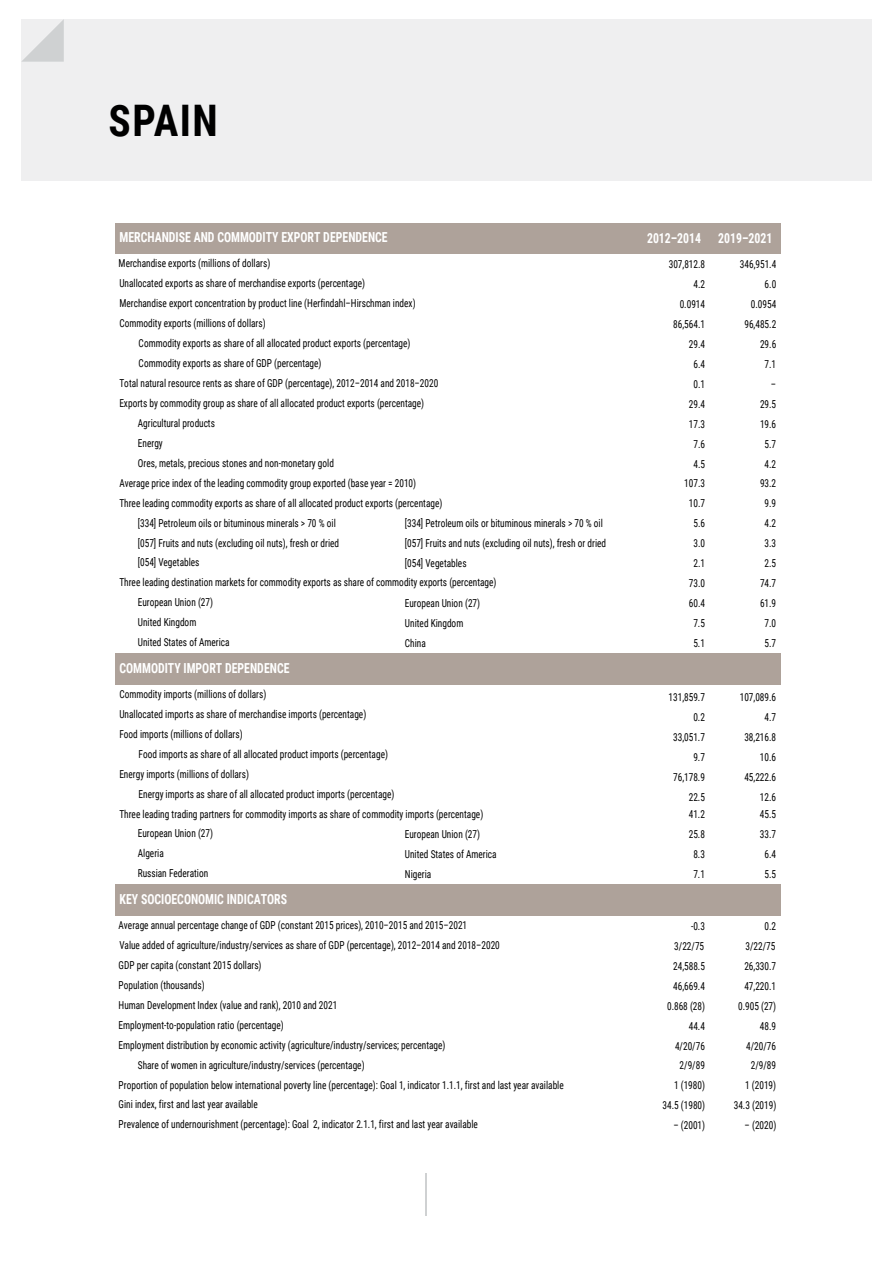
<style>
.page{position:relative;width:893px;height:1263px;background:#fff}
.page>*{position:absolute;margin:0;border:0;box-sizing:border-box;transform-origin:0 0}
.t1{font:700 43.5px "Roboto Condensed";letter-spacing:.035em;color:#000;scale:.95 1}
.t2{font:700 13.8px "Roboto Condensed";color:#fff;scale:.85 1}
.t3{font:10.95px/20px "Roboto Condensed";color:#000;scale:.85 1}
</style>
<div class="page">
<div style="left:425px;top:1174px;width:43px;height:42px;background:linear-gradient(to bottom,#fff,#fff)"></div>
<div style="left:21px;top:19px;width:851px;height:162px;background:#efeff0"></div>
<svg style="left:22px;top:19px;width:42px;height:43px"></svg>
<div style="left:115px;top:223px;width:665px;height:31px;background:#aea29a"></div>
<div style="left:115px;top:653px;width:665px;height:32px;background:#aea29a"></div>
<div style="left:115px;top:884px;width:665px;height:32px;background:#aea29a"></div>
<div style="left:428px;top:1173px;width:44px;height:45px;background:#fff"></div>
<h1 class="t1" style="left:109px;top:90px;width:116px">SPAIN</h1>
<p class="t2" style="left:120px;top:228px;width:317px">MERCHANDISE AND COMMODITY EXPORT DEPENDENCE</p>
<p class="t2" style="left:647px;top:229px;width:149px">2012–2014 2019–2021</p>
<p class="t3" style="left:669px;top:254px;width:44px">307,812.8</p>
<p class="t3" style="left:740px;top:254px;width:44px">346,951.4</p>
<p class="t3" style="left:693px;top:274px;width:15px">4.2</p>
<p class="t3" style="left:765px;top:274px;width:15px">6.0</p>
<p class="t3" style="left:680px;top:294px;width:31px">0.0914</p>
<p class="t3" style="left:751px;top:294px;width:31px">0.0954</p>
<p class="t3" style="left:673px;top:314px;width:39px">86,564.1</p>
<p class="t3" style="left:744px;top:314px;width:39px">96,485.2</p>
<p class="t3" style="left:689px;top:334px;width:21px">29.4</p>
<p class="t3" style="left:760px;top:334px;width:21px">29.6</p>
<p class="t3" style="left:693px;top:354px;width:15px">6.4</p>
<p class="t3" style="left:765px;top:354px;width:15px">7.1</p>
<p class="t3" style="left:693px;top:373px;width:15px">0.1</p>
<p class="t3" style="left:771px;top:373px;width:8px">–</p>
<p class="t3" style="left:689px;top:393px;width:21px">29.4</p>
<p class="t3" style="left:760px;top:393px;width:21px">29.5</p>
<p class="t3" style="left:689px;top:413px;width:21px">17.3</p>
<p class="t3" style="left:760px;top:413px;width:21px">19.6</p>
<p class="t3" style="left:693px;top:433px;width:15px">7.6</p>
<p class="t3" style="left:765px;top:433px;width:15px">5.7</p>
<p class="t3" style="left:693px;top:453px;width:15px">4.5</p>
<p class="t3" style="left:765px;top:453px;width:15px">4.2</p>
<p class="t3" style="left:684px;top:473px;width:26px">107.3</p>
<p class="t3" style="left:760px;top:473px;width:21px">93.2</p>
<p class="t3" style="left:689px;top:493px;width:21px">10.7</p>
<p class="t3" style="left:765px;top:493px;width:15px">9.9</p>
<p class="t3" style="left:119px;top:253px;width:180px">Merchandise exports (millions of dollars)</p>
<p class="t3" style="left:119px;top:273px;width:291px">Unallocated exports as share of merchandise exports (percentage)</p>
<p class="t3" style="left:119px;top:293px;width:350px">Merchandise export concentration by product line (Herfindahl–Hirschman index)</p>
<p class="t3" style="left:119px;top:313px;width:174px">Commodity exports (millions of dollars)</p>
<p class="t3" style="left:139px;top:333px;width:321px">Commodity exports as share of all allocated product exports (percentage)</p>
<p class="t3" style="left:139px;top:353px;width:217px">Commodity exports as share of GDP (percentage)</p>
<p class="t3" style="left:119px;top:373px;width:377px">Total natural resource rents as share of GDP (percentage), 2012–2014 and 2018–2020</p>
<p class="t3" style="left:138px;top:413px;width:92px">Agricultural products</p>
<p class="t3" style="left:119px;top:393px;width:360px">Exports by commodity group as share of all allocated product exports (percentage)</p>
<p class="t3" style="left:138px;top:433px;width:232px">Energy<br>Ores, metals, precious stones and non-monetary gold</p>
<p class="t3" style="left:119px;top:472px;width:351px">Average price index of the leading commodity group exported (base year = 2010)</p>
<p class="t3" style="left:138px;top:492px;width:360px;text-indent:-18px">Three leading commodity exports as share of all allocated product exports (percentage) [334] Petroleum oils or bituminous minerals &gt; 70 % oil<br>[057] Fruits and nuts (excluding oil nuts), fresh or dried<br>[054] Vegetables</p>
<p class="t3" style="left:138px;top:592px;width:109px">European Union (27)<br>United Kingdom<br>United States of America</p>
<p class="t3" style="left:405px;top:513px;width:234px">[334] Petroleum oils or bituminous minerals &gt; 70 % oil</p>
<p class="t3" style="left:693px;top:513px;width:15px">5.6</p>
<p class="t3" style="left:765px;top:513px;width:15px">4.2</p>
<p class="t3" style="left:405px;top:533px;width:238px">[057] Fruits and nuts (excluding oil nuts), fresh or dried</p>
<p class="t3" style="left:693px;top:533px;width:15px">3.0</p>
<p class="t3" style="left:765px;top:533px;width:15px">3.3</p>
<p class="t3" style="left:405px;top:553px;width:74px">[054] Vegetables</p>
<p class="t3" style="left:693px;top:553px;width:15px">2.1</p>
<p class="t3" style="left:765px;top:553px;width:15px">2.5</p>
<p class="t3" style="left:689px;top:573px;width:21px">73.0</p>
<p class="t3" style="left:760px;top:573px;width:21px">74.7</p>
<p class="t3" style="left:405px;top:593px;width:90px">European Union (27)</p>
<p class="t3" style="left:689px;top:593px;width:21px">60.4</p>
<p class="t3" style="left:760px;top:593px;width:21px">61.9</p>
<p class="t3" style="left:405px;top:613px;width:70px">United Kingdom</p>
<p class="t3" style="left:693px;top:613px;width:15px">7.5</p>
<p class="t3" style="left:765px;top:613px;width:15px">7.0</p>
<p class="t3" style="left:405px;top:633px;width:26px">China</p>
<p class="t3" style="left:693px;top:633px;width:15px">5.1</p>
<p class="t3" style="left:764px;top:633px;width:15px">5.7</p>
<p class="t3" style="left:119px;top:572px;width:445px">Three leading destination markets for commodity exports as share of commodity exports (percentage)</p>
<p class="t2" style="left:120px;top:658px;width:201px">COMMODITY IMPORT DEPENDENCE</p>
<p class="t3" style="left:119px;top:684px;width:174px">Commodity imports (millions of dollars)</p>
<p class="t3" style="left:119px;top:704px;width:292px">Unallocated imports as share of merchandise imports (percentage)</p>
<p class="t3" style="left:119px;top:723px;width:147px">Food imports (millions of dollars)</p>
<p class="t3" style="left:139px;top:743px;width:295px">Food imports as share of all allocated product imports (percentage)</p>
<p class="t3" style="left:119px;top:763px;width:154px">Energy imports (millions of dollars)</p>
<p class="t3" style="left:139px;top:783px;width:302px">Energy imports as share of all allocated product imports (percentage)</p>
<p class="t3" style="left:119px;top:803px;width:430px">Three leading trading partners for commodity imports as share of commodity imports (percentage)</p>
<p class="t3" style="left:669px;top:687px;width:44px">131,859.7</p>
<p class="t3" style="left:740px;top:687px;width:44px">107,089.6</p>
<p class="t3" style="left:693px;top:707px;width:15px">0.2</p>
<p class="t3" style="left:764px;top:707px;width:15px">4.7</p>
<p class="t3" style="left:673px;top:727px;width:39px">33,051.7</p>
<p class="t3" style="left:744px;top:727px;width:39px">38,216.8</p>
<p class="t3" style="left:693px;top:747px;width:15px">9.7</p>
<p class="t3" style="left:760px;top:747px;width:21px">10.6</p>
<p class="t3" style="left:673px;top:767px;width:39px">76,178.9</p>
<p class="t3" style="left:744px;top:767px;width:39px">45,222.6</p>
<p class="t3" style="left:689px;top:787px;width:21px">22.5</p>
<p class="t3" style="left:760px;top:787px;width:21px">12.6</p>
<p class="t3" style="left:689px;top:804px;width:21px">41.2</p>
<p class="t3" style="left:760px;top:804px;width:21px">45.5</p>
<p class="t3" style="left:138px;top:823px;width:90px">European Union (27)<br>Algeria<br>Russian Federation</p>
<p class="t2" style="left:120px;top:889px;width:199px">KEY SOCIOECONOMIC INDICATORS</p>
<p class="t3" style="left:405px;top:824px;width:90px">European Union (27)</p>
<p class="t3" style="left:689px;top:824px;width:21px">25.8</p>
<p class="t3" style="left:760px;top:824px;width:21px">33.7</p>
<p class="t3" style="left:405px;top:844px;width:109px">United States of America</p>
<p class="t3" style="left:693px;top:844px;width:15px">8.3</p>
<p class="t3" style="left:764px;top:844px;width:15px">6.4</p>
<p class="t3" style="left:405px;top:864px;width:33px">Nigeria</p>
<p class="t3" style="left:693px;top:864px;width:15px">7.1</p>
<p class="t3" style="left:764px;top:864px;width:15px">5.5</p>
<p class="t3" style="left:119px;top:915px;width:412px">Average annual percentage change of GDP (constant 2015 prices), 2010–2015 and 2015–2021</p>
<p class="t3" style="left:119px;top:935px;width:449px">Value added of agriculture/industry/services as share of GDP (percentage), 2012–2014 and 2018–2020</p>
<p class="t3" style="left:119px;top:955px;width:170px">GDP per capita (constant 2015 dollars)</p>
<p class="t3" style="left:119px;top:974px;width:103px">Population (thousands)</p>
<p class="t3" style="left:119px;top:994px;width:259px">Human Development Index (value and rank), 2010 and 2021</p>
<p class="t3" style="left:119px;top:1014px;width:196px">Employment-to-population ratio (percentage)</p>
<p class="t3" style="left:119px;top:1034px;width:386px">Employment distribution by economic activity (agriculture/industry/services; percentage)</p>
<p class="t3" style="left:138px;top:1054px;width:268px">Share of women in agriculture/industry/services (percentage)</p>
<p class="t3" style="left:119px;top:1074px;width:525px">Proportion of population below international poverty line (percentage): Goal 1, indicator 1.1.1, first and last year available</p>
<p class="t3" style="left:119px;top:1094px;width:165px">Gini index, first and last year available</p>
<p class="t3" style="left:691px;top:915px;width:18px">-0.3</p>
<p class="t3" style="left:764px;top:915px;width:15px">0.2</p>
<p class="t3" style="left:674px;top:935px;width:37px">3/22/75</p>
<p class="t3" style="left:745px;top:935px;width:37px">3/22/75</p>
<p class="t3" style="left:673px;top:955px;width:39px">24,588.5</p>
<p class="t3" style="left:744px;top:955px;width:39px">26,330.7</p>
<p class="t3" style="left:673px;top:975px;width:39px">46,669.4</p>
<p class="t3" style="left:744px;top:975px;width:39px">47,220.1</p>
<p class="t3" style="left:667px;top:995px;width:46px">0.868 (28)</p>
<p class="t3" style="left:738px;top:995px;width:46px">0.905 (27)</p>
<p class="t3" style="left:689px;top:1015px;width:21px">44.4</p>
<p class="t3" style="left:760px;top:1015px;width:21px">48.9</p>
<p class="t3" style="left:675px;top:1035px;width:37px">4/20/76</p>
<p class="t3" style="left:746px;top:1035px;width:37px">4/20/76</p>
<p class="t3" style="left:680px;top:1055px;width:31px">2/9/89</p>
<p class="t3" style="left:751px;top:1055px;width:31px">2/9/89</p>
<p class="t3" style="left:674px;top:1075px;width:38px">1 (1980)</p>
<p class="t3" style="left:745px;top:1075px;width:38px">1 (2019)</p>
<p class="t3" style="left:663px;top:1095px;width:52px">34.5 (1980)</p>
<p class="t3" style="left:734px;top:1095px;width:52px">34.3 (2019)</p>
<p class="t3" style="left:119px;top:1114px;width:424px">Prevalence of undernourishment (percentage): Goal 2, indicator 2.1.1, first and last year available</p>
<p class="t3" style="left:673px;top:1115px;width:39px">– (2001)</p>
<p class="t3" style="left:745px;top:1115px;width:39px">– (2020)</p>
</div>
